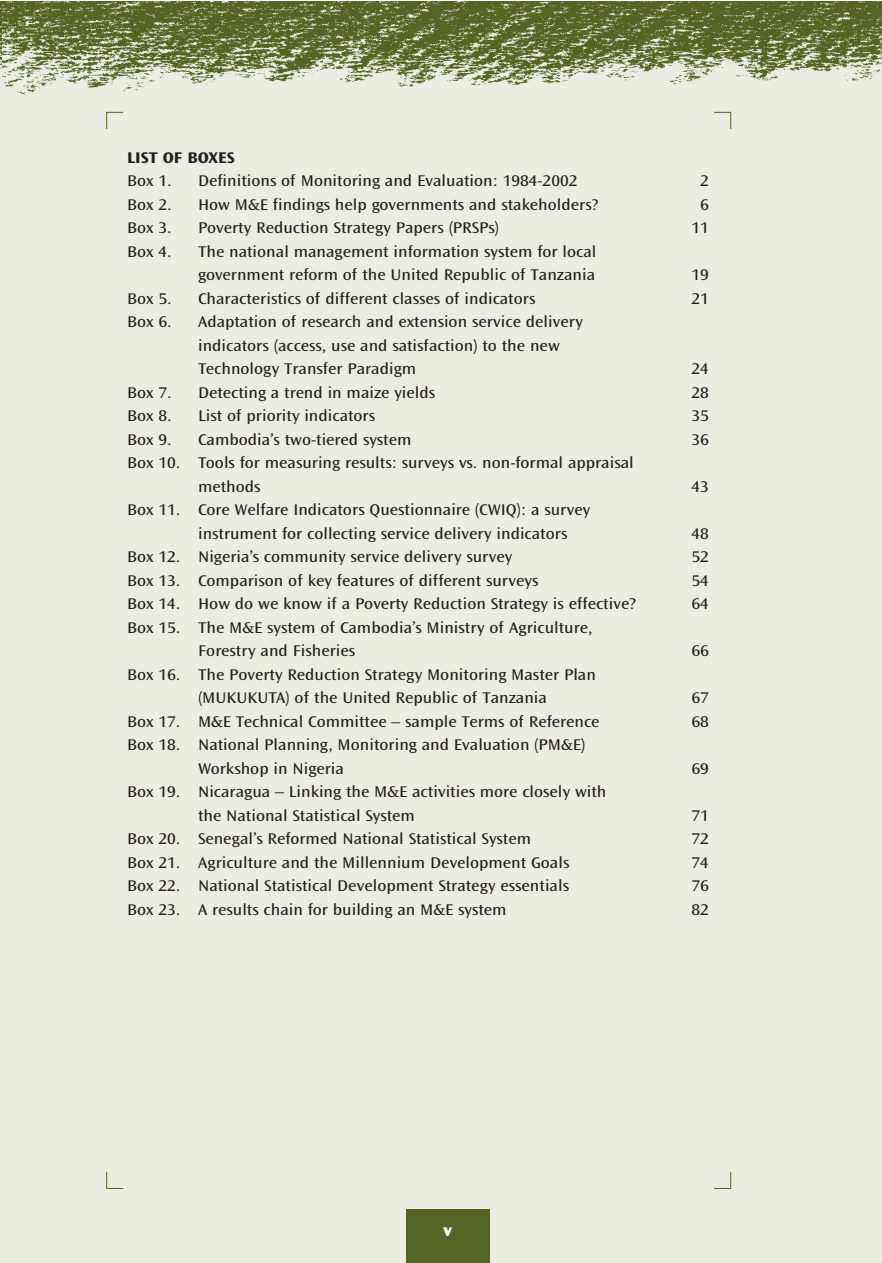
<style>
.page{position:relative;width:882px;height:1263px;background:#fff}
.page>*{position:absolute;margin:0;border:0;box-sizing:border-box;transform-origin:0 0}
.t1{font:800 17.55px "Ocean Sans Std";color:#fff;scale:1.1 1}
.t2{font:16.2px/23.5px "Ocean Sans Std";color:#231f20;scale:1.1 1}
.t3{font:700 16.2px "Ocean Sans Std";color:#231f20;scale:1.1 1}
</style>
<div class="page">
<hr style="left:0;top:2px;width:2px;height:1261px;background:#ebede3">
<div style="left:2px;top:2px;width:880px;height:1261px;background:#ebede3"></div>
<svg style="left:106px;top:112px;width:18px;height:17px"></svg>
<svg style="left:714px;top:112px;width:17px;height:17px"></svg>
<svg style="left:714px;top:1171px;width:17px;height:17px"></svg>
<svg style="left:106px;top:1171px;width:17px;height:17px"></svg>
<svg style="left:2px;top:2px;width:880px;height:93px"></svg>
<div style="left:406px;top:1209px;width:84px;height:54px;background:#566423"></div>
<p class="t3" style="left:127px;top:150px;width:99px">LIST OF BOXES</p>
<p class="t2" style="left:127px;top:170px;width:42px">Box 1.</p>
<p class="t2" style="left:198px;top:170px;width:346px">Definitions of Monitoring and Evaluation: 1984-2002</p>
<p class="t2" style="left:700px;top:170px;width:9px">2</p>
<p class="t2" style="left:127px;top:193px;width:42px">Box 2.</p>
<p class="t2" style="left:198px;top:193px;width:365px">How M&amp;E findings help governments and stakeholders?</p>
<p class="t2" style="left:700px;top:193px;width:9px">6</p>
<p class="t2" style="left:127px;top:217px;width:42px">Box 3.</p>
<p class="t2" style="left:198px;top:217px;width:275px">Poverty Reduction Strategy Papers (PRSPs)</p>
<p class="t2" style="left:691px;top:217px;width:17px">11</p>
<p class="t2" style="left:127px;top:240px;width:42px">Box 4.</p>
<p class="t2" style="left:198px;top:240px;width:364px">The national management information system for local government reform of the United Republic of Tanzania</p>
<p class="t2" style="left:691px;top:264px;width:17px">19</p>
<p class="t2" style="left:127px;top:287px;width:42px">Box 5.</p>
<p class="t2" style="left:198px;top:287px;width:308px">Characteristics of different classes of indicators</p>
<p class="t2" style="left:691px;top:287px;width:17px">21</p>
<p class="t2" style="left:127px;top:311px;width:42px">Box 6.</p>
<p class="t2" style="left:198px;top:311px;width:351px">Adaptation of research and extension service delivery indicators (access, use and satisfaction) to the new<br>Technology Transfer Paradigm</p>
<p class="t2" style="left:691px;top:358px;width:17px">24</p>
<p class="t2" style="left:127px;top:381px;width:42px">Box 7.</p>
<p class="t2" style="left:198px;top:381px;width:217px">Detecting a trend in maize yields</p>
<p class="t2" style="left:691px;top:381px;width:17px">28</p>
<p class="t2" style="left:127px;top:405px;width:42px">Box 8.</p>
<p class="t2" style="left:198px;top:405px;width:163px">List of priority indicators</p>
<p class="t2" style="left:691px;top:405px;width:17px">35</p>
<p class="t2" style="left:127px;top:428px;width:42px">Box 9.</p>
<p class="t2" style="left:198px;top:428px;width:195px">Cambodia’s two-tiered system</p>
<p class="t2" style="left:691px;top:428px;width:17px">36</p>
<p class="t2" style="left:198px;top:452px;width:398px;text-indent:-71px">Box 10. Tools for measuring results: surveys vs. non-formal appraisal methods</p>
<p class="t2" style="left:691px;top:475px;width:17px">43</p>
<p class="t2" style="left:198px;top:499px;width:358px;text-indent:-71px">Box 11. Core Welfare Indicators Questionnaire (CWIQ): a survey instrument for collecting service delivery indicators</p>
<p class="t2" style="left:691px;top:522px;width:17px">48</p>
<p class="t2" style="left:127px;top:546px;width:352px">Box 12. Nigeria’s community service delivery survey</p>
<p class="t2" style="left:691px;top:546px;width:17px">52</p>
<p class="t2" style="left:127px;top:569px;width:375px">Box 13. Comparison of key features of different surveys</p>
<p class="t2" style="left:691px;top:569px;width:17px">54</p>
<p class="t2" style="left:127px;top:593px;width:464px">Box 14. How do we know if a Poverty Reduction Strategy is effective?</p>
<p class="t2" style="left:691px;top:593px;width:17px">64</p>
<p class="t2" style="left:198px;top:616px;width:360px;text-indent:-71px">Box 15. The M&amp;E system of Cambodia’s Ministry of Agriculture,<br>Forestry and Fisheries</p>
<p class="t2" style="left:691px;top:640px;width:17px">66</p>
<p class="t2" style="left:198px;top:663px;width:363px;text-indent:-71px">Box 16. The Poverty Reduction Strategy Monitoring Master Plan (MUKUKUTA) of the United Republic of Tanzania</p>
<p class="t2" style="left:691px;top:687px;width:17px">67</p>
<p class="t2" style="left:127px;top:710px;width:431px">Box 17. M&amp;E Technical Committee – sample Terms of Reference</p>
<p class="t2" style="left:691px;top:710px;width:17px">68</p>
<p class="t2" style="left:198px;top:734px;width:353px;text-indent:-71px">Box 18. National Planning, Monitoring and Evaluation (PM&amp;E)<br>Workshop in Nigeria</p>
<p class="t2" style="left:691px;top:757px;width:17px">69</p>
<p class="t2" style="left:198px;top:781px;width:373px;text-indent:-71px">Box 19. Nicaragua – Linking the M&amp;E activities more closely with the National Statistical System</p>
<p class="t2" style="left:691px;top:804px;width:17px">71</p>
<p class="t2" style="left:127px;top:827px;width:369px">Box 20. Senegal’s Reformed National Statistical System</p>
<p class="t2" style="left:691px;top:827px;width:17px">72</p>
<p class="t2" style="left:127px;top:851px;width:403px">Box 21. Agriculture and the Millennium Development Goals</p>
<p class="t2" style="left:691px;top:851px;width:17px">74</p>
<p class="t2" style="left:127px;top:874px;width:403px">Box 22. National Statistical Development Strategy essentials</p>
<p class="t2" style="left:691px;top:874px;width:17px">76</p>
<p class="t2" style="left:127px;top:898px;width:346px">Box 23. A results chain for building an M&amp;E system</p>
<p class="t2" style="left:691px;top:898px;width:17px">82</p>
<p class="t1" style="left:443px;top:1220px;width:10px">v</p>
</div>
